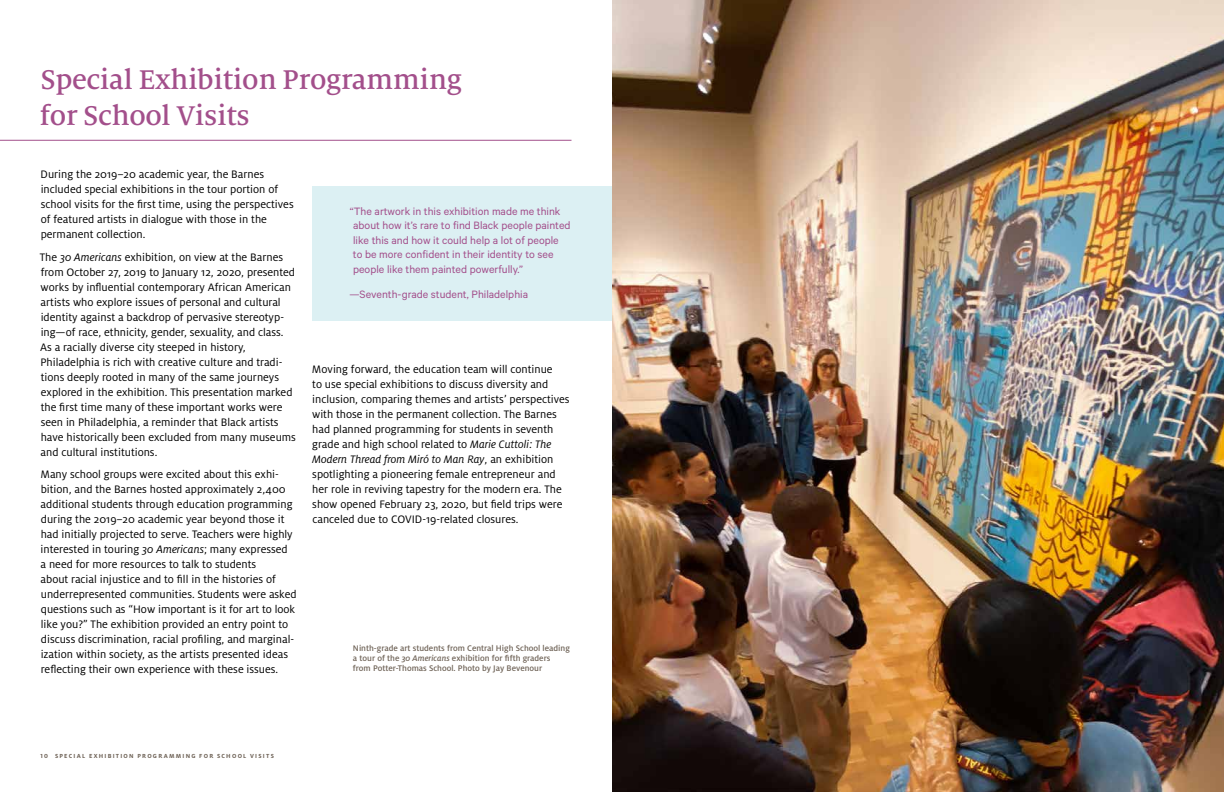
<style>
.page{position:relative;width:1224px;height:792px;background:#fff}
.page>*{position:absolute;margin:0;border:0;box-sizing:border-box;transform-origin:0 0}
.t1{font:500 30px/36px "Milo Serif OT";letter-spacing:-.01em;color:#a34f8b}
.t2{font:12px/15px "Milo OT";color:#000}
.t3{font:12px/14.4px "Calibre";color:#a34f8b}
.t4{font:500 9px/10px "Milo OT";color:#6e6256}
.t5{font:700 6.5px "Milo OT";letter-spacing:.19em;color:#6e6256}
.s1{font-style:italic}
</style>
<div class="page">
<div style="left:312px;top:186px;width:300px;height:135px;background:#dcf0f3"></div>
<hr style="left:0;top:140px;width:572px;height:1px;background:#a34f8b">
<img style="left:612px;top:0;width:612px;height:792px">
<h1 class="t1" style="left:40px;top:63px;width:424px">Special Exhibition Programming for School Visits</h1>
<p class="t2" style="left:41px;top:167px;width:255px">During the 2019–20 academic year, the Barnes included special exhibitions in the tour portion of school visits for the first time, using the perspectives of featured artists in dialogue with those in the permanent collection.</p>
<p class="t2" style="left:40px;top:249px;width:258px">The <span class="s1">30 Americans</span> exhibition, on view at the Barnes from October 27, 2019 to January 12, 2020, presented works by influential contemporary African American artists who explore issues of personal and cultural identity against a backdrop of pervasive stereotyp&shy;ing—of race, ethnicity, gender, sexuality, and class.<br>As a racially diverse city steeped in history, Philadelphia is rich with creative culture and tradi&shy;tions deeply rooted in many of the same journeys explored in the exhibition. This presentation marked the first time many of these important works were seen in Philadelphia, a reminder that Black artists have historically been excluded from many museums and cultural institutions.</p>
<p class="t2" style="left:40px;top:467px;width:258px">Many school groups were excited about this exhi&shy;bition, and the Barnes hosted approximately 2,400 additional students through education programming during the 2019–20 academic year beyond those it had initially projected to serve. Teachers were highly interested in touring <span class="s1">30 Americans</span>; many expressed<br>a need for more resources to talk to students<br>about racial injustice and to fill in the histories of underrepresented communities. Students were asked questions such as “How important is it for art to look like you?” The exhibition provided an entry point to discuss discrimination, racial profiling, and marginal&shy;ization within society, as the artists presented ideas reflecting their own experience with these issues.</p>
<p class="t3" style="left:350px;top:204px;width:222px">“The artwork in this exhibition made me think about how it’s rare to find Black people painted like this and how it could help a lot of people<br>to be more confident in their identity to see people like them painted powerfully.”</p>
<p class="t3" style="left:350px;top:287px;width:180px">—Seventh-grade student, Philadelphia</p>
<p class="t2" style="left:312px;top:362px;width:259px">Moving forward, the education team will continue<br>to use special exhibitions to discuss diversity and inclusion, comparing themes and artists’ perspectives with those in the permanent collection. The Barnes had planned programming for students in seventh grade and high school related to <span class="s1">Marie Cuttoli: The Modern Thread from Miró to Man Ray</span>, an exhibition spotlighting a pioneering female entrepreneur and her role in reviving tapestry for the modern era. The show opened February 23, 2020, but field trips were canceled due to COVID-19-related closures.</p>
<p class="t4" style="left:353px;top:643px;width:218px">Ninth-grade art students from Central High School leading a tour of the <span class="s1">30 Americans</span> exhibition for fifth graders from Potter-Thomas School. Photo by Jay Bevenour</p>
<p class="t5" style="left:40px;top:752px;width:235px">10 SPECI AL EXHI BI TI ON PROGRAMMI NG FOR SCHOOL VI SI TS</p>
</div>
